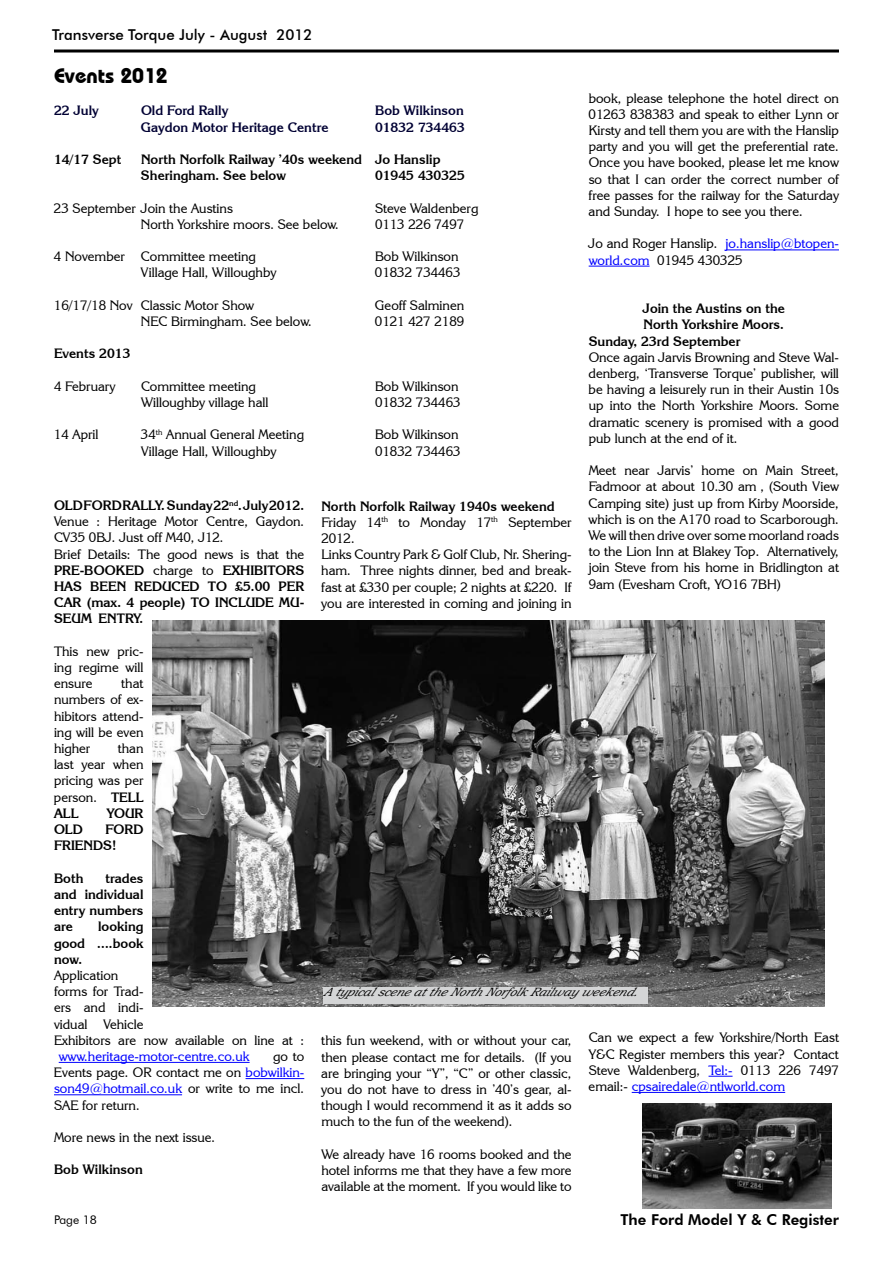
<style>
.page{position:relative;width:893px;height:1263px;background:#fff}
.page>*{position:absolute;margin:0;border:0;box-sizing:border-box;transform-origin:0 0}
.t1{font:700 21px "Bauhaus IT Cby BT";color:#000}
.t2{font:500 15px "Futura BT";color:#000}
.t3{font:800 15px "Futura BT";color:#000}
.t4{font:13.5px/16.2px "Korinna IT Cby BT";color:#000;text-align:justify}
.t5{font:700 13.5px/16.2px "Korinna IT Cby BT";color:#000}
.t6{font:700 13.5px "Korinna IT Cby BT";color:#003}
.t7{font:13.5px "Korinna IT Cby BT";color:#00f}
.t8{font:italic 12px "Bookman Old Style";color:#000}
.t9{font:12px "Futura BT";color:#000}
.s1{font-weight:400}
.s2{font-weight:700}
.s3{color:#00f}
</style>
<div class="page">
<hr style="left:54px;top:50px;width:785px;height:3px;background:#000">
<hr style="left:59px;top:1062px;width:191px;height:1px;background:#00f">
<hr style="left:246px;top:1078px;width:58px;height:1px;background:#00f">
<hr style="left:54px;top:1094px;width:128px;height:1px;background:#00f">
<img style="left:152px;top:621px;width:673px;height:385px">
<div style="left:323px;top:987px;width:325px;height:16px;background:#d4d5d6"></div>
<hr style="left:726px;top:250px;width:113px;height:1px;background:#00f">
<hr style="left:589px;top:266px;width:61px;height:1px;background:#00f">
<svg style="left:708px;top:1076px;width:25px;height:1px"></svg>
<hr style="left:632px;top:1092px;width:153px;height:1px;background:#00f">
<img style="left:643px;top:1103px;width:188px;height:106px">
<p class="t2" style="left:52px;top:25px;width:262px">Transverse Torque July - August 2012</p>
<h1 class="t1" style="left:54px;top:63px;width:115px">Events 2012</h1>
<p class="t6" style="left:54px;top:102px;width:46px">22 July</p>
<p class="t6" style="left:141px;top:102px;width:89px">Old Ford Rally</p>
<p class="t6" style="left:375px;top:102px;width:90px">Bob Wilkinson</p>
<p class="t6" style="left:141px;top:119px;width:189px">Gaydon Motor Heritage Centre</p>
<p class="t6" style="left:375px;top:119px;width:91px">01832 734463</p>
<p class="t5" style="left:54px;top:151px;width:69px">14/17 Sept</p>
<p class="t5" style="left:141px;top:151px;width:301px">North Norfolk Railway ’40s weekend Jo Hanslip<br>Sheringham. See below</p>
<p class="t5" style="left:375px;top:167px;width:91px">01945 430325</p>
<p class="t4" style="left:54px;top:200px;width:180px">23 September Join the Austins</p>
<p class="t4" style="left:375px;top:200px;width:105px">Steve Waldenberg</p>
<p class="t4" style="left:141px;top:216px;width:199px">North Yorkshire moors. See below.</p>
<p class="t4" style="left:375px;top:216px;width:91px">0113 226 7497</p>
<p class="t4" style="left:54px;top:248px;width:203px">4 November Committee meeting</p>
<p class="t4" style="left:375px;top:248px;width:85px">Bob Wilkinson</p>
<p class="t4" style="left:141px;top:264px;width:137px">Village Hall, Willoughby</p>
<p class="t4" style="left:375px;top:264px;width:87px">01832 734463</p>
<p class="t4" style="left:54px;top:297px;width:202px">16/17/18 Nov Classic Motor Show</p>
<p class="t4" style="left:375px;top:297px;width:91px">Geoff Salminen</p>
<p class="t4" style="left:141px;top:313px;width:172px">NEC Birmingham. See below.</p>
<p class="t4" style="left:375px;top:313px;width:91px">0121 427 2189</p>
<p class="t5" style="left:54px;top:345px;width:78px">Events 2013</p>
<p class="t4" style="left:54px;top:378px;width:63px">4 February</p>
<p class="t4" style="left:141px;top:378px;width:116px">Committee meeting</p>
<p class="t4" style="left:375px;top:378px;width:85px">Bob Wilkinson</p>
<p class="t4" style="left:141px;top:394px;width:129px">Willoughby village hall</p>
<p class="t4" style="left:375px;top:394px;width:87px">01832 734463</p>
<p class="t4" style="left:54px;top:426px;width:46px">14 April</p>
<p class="t4" style="left:141px;top:426px;width:165px">34<sup>th</sup> Annual General Meeting</p>
<p class="t4" style="left:375px;top:426px;width:85px">Bob Wilkinson</p>
<p class="t4" style="left:141px;top:443px;width:137px">Village Hall, Willoughby</p>
<p class="t4" style="left:375px;top:443px;width:87px">01832 734463</p>
<p class="t5" style="left:54px;top:497px;width:252px">OLD FORD RALLY. Sunday 22<sup>nd</sup>. July 2012.<br><span class="s1">Venue : Heritage Motor Centre, Gaydon.<br>CV35 0BJ. Just off M40, J12.<br>Brief Details: The good news is that the<br></span>PRE-BOOKED <span class="s1">charge to</span> EXHIBITORS<br>HAS BEEN REDUCED TO £5.00 PER<br>CAR (max. 4 people) TO INCLUDE MU-<br>SEUM ENTRY.</p>
<p class="t4" style="left:54px;top:643px;width:91px">This new pric&shy;ing regime will ensure</p>
<p class="t4" style="left:54px;top:675px;width:91px;text-indent:67px">that numbers of ex&shy;hibitors attend&shy;ing will be even higher</p>
<p class="t4" style="left:54px;top:740px;width:91px;text-indent:64px">than last year when pricing was per person. <span class="s2">TELL ALL</span></p>
<p class="t5" style="left:107px;top:805px;width:38px">YOUR</p>
<p class="t4" style="left:321px;top:498px;width:252px;text-align:left"><span class="s2">North Norfolk Railway 1940s weekend </span>Friday 14<sup>th</sup> to Monday 17<sup>th</sup> September 2012.<br>Links Country Park &amp; Golf Club, Nr. Shering&shy;ham. Three nights dinner, bed and break&shy;fast at £330 per couple; 2 nights at £220. If you are interested in coming and joining in</p>
<p class="t4" style="left:589px;top:90px;width:252px">book, please telephone the hotel direct on 01263 838383 and speak to either Lynn or Kirsty and tell them you are with the Hanslip party and you will get the preferential rate.<br>Once you have booked, please let me know so that I can order the correct number of free passes for the railway for the Saturday and Sunday. I hope to see you there.</p>
<p class="t4" style="left:589px;top:235px;width:252px">Jo and Roger Hanslip. <span class="s3">jo.hanslip@btopen&shy;world.com</span> 01945 430325</p>
<p class="t5" style="left:643px;top:300px;width:144px">Join the Austins on the</p>
<p class="t5" style="left:643px;top:316px;width:142px">North Yorkshire Moors.</p>
<p class="t5" style="left:589px;top:333px;width:153px">Sunday, 23rd September</p>
<p class="t4" style="left:589px;top:349px;width:252px">Once again Jarvis Browning and Steve Wal&shy;denberg, ‘Transverse Torque’ publisher, will be having a leisurely run in their Austin 10s up into the North Yorkshire Moors. Some dramatic scenery is promised with a good pub lunch at the end of it.</p>
<p class="t4" style="left:589px;top:462px;width:252px">Meet near Jarvis’ home on Main Street, Fadmoor at about 10.30 am , (South View Camping site) just up from Kirby Moorside, which is on the A170 road to Scarborough.<br>We will then drive over some moorland roads to the Lion Inn at Blakey Top. Alternatively, join Steve from his home in Bridlington at 9am (Evesham Croft, YO16 7BH)</p>
<p class="t5" style="left:54px;top:821px;width:30px">OLD</p>
<p class="t5" style="left:54px;top:821px;width:91px;text-indent:51px">FORD<br>FRIENDS!</p>
<p class="t5" style="left:54px;top:870px;width:31px">Both</p>
<p class="t5" style="left:54px;top:870px;width:91px;text-align:justify;text-indent:51px">trades and individual entry numbers are</p>
<p class="t5" style="left:54px;top:918px;width:91px;text-align:justify;text-indent:44px">looking good ....book now.</p>
<p class="t4" style="left:54px;top:967px;width:252px;text-align:left">Application<br>forms for Trad-<br>ers and indi-<br>vidual Vehicle<br>Exhibitors are now available on line at :</p>
<p class="t7" style="left:59px;top:1048px;width:192px">www.heritage-motor-centre.co.uk</p>
<p class="t4" style="left:54px;top:1048px;width:252px;text-indent:219px">go to Events page. OR contact me on <span class="s3">bobwilkin&shy;son49@hotmail.co.uk</span> or write to me incl.<br>SAE for return.</p>
<p class="t4" style="left:54px;top:1129px;width:163px">More news in the next issue.</p>
<p class="t5" style="left:54px;top:1161px;width:90px">Bob Wilkinson</p>
<p class="t9" style="left:54px;top:1212px;width:43px">Page 18</p>
<p class="t8" style="left:323px;top:983px;width:323px">AtypicalsceneattheNorthNorfolkRailwayweekend.</p>
<p class="t4" style="left:321px;top:1032px;width:252px">this fun weekend, with or without your car, then please contact me for details. (If you are bringing your “Y”, “C” or other classic, you do not have to dress in ’40’s gear, al&shy;though I would recommend it as it adds so much to the fun of the weekend).</p>
<p class="t4" style="left:321px;top:1146px;width:252px">We already have 16 rooms booked and the hotel informs me that they have a few more available at the moment. If you would like to</p>
<p class="t4" style="left:589px;top:1029px;width:252px">Can we expect a few Yorkshire/North East Y&amp;C Register members this year? Contact Steve Waldenberg, <span class="s3">Tel:-</span> 0113 226 7497 email:- <span class="s3">cpsairedale@ntlworld.com</span></p>
<p class="t3" style="left:620px;top:1210px;width:220px">The Ford Model Y &amp; C Register</p>
</div>
